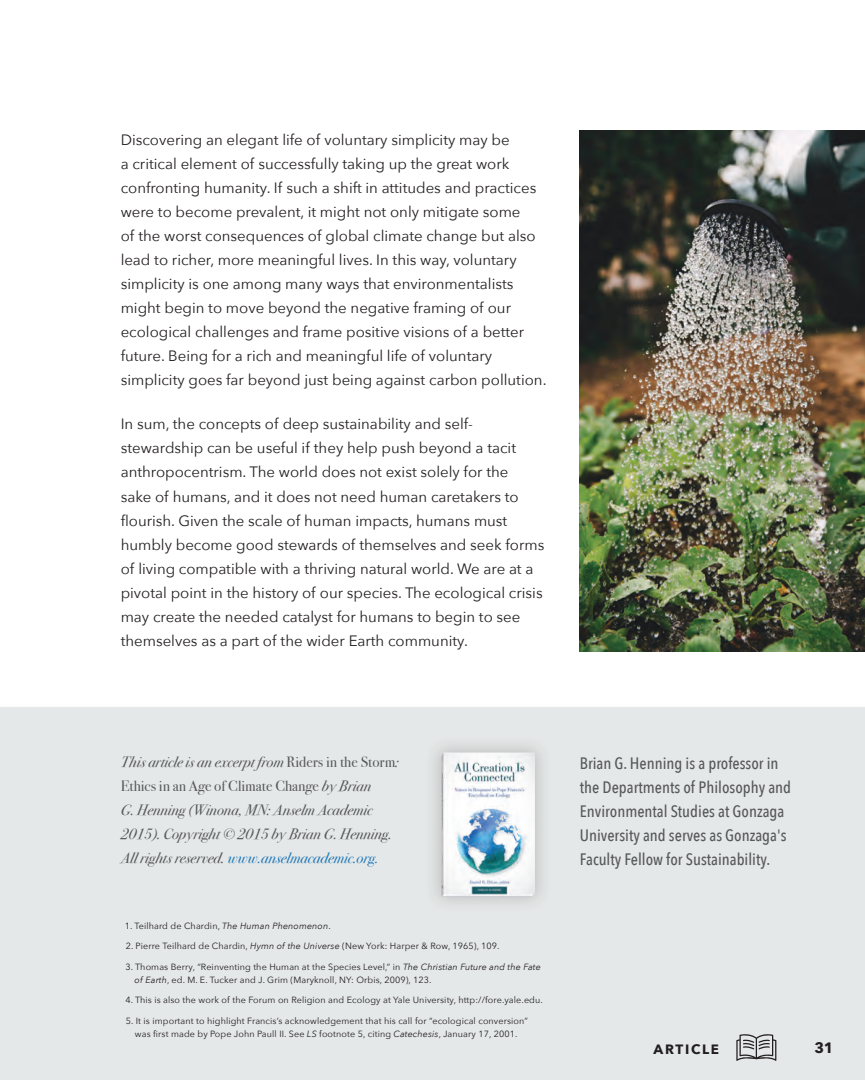
<style>
.page{position:relative;width:865px;height:1080px;background:#fff}
.page>*{position:absolute;margin:0;border:0;box-sizing:border-box;transform-origin:0 0}
.t1{font:500 16.5px/24px "Avenir Next Condensed";color:#57585a}
.t2{font:15px/24px "Avenir Next";color:#231f20}
.t3{font:italic 15px/24px "Bodoni Svty Two ITCTT";color:#57585a}
.t4{font:700 15px "Avenir Next";color:#231f20}
.t5{font:700 13.5px "Avenir Next";letter-spacing:.125em;color:#231f20}
.t6{font:9px/13.5px "Avenir Next";letter-spacing:.015em;color:#231f20}
.s1{font-style:normal}
.s2{color:#247ab8}
.s3{font-style:italic}
</style>
<div class="page">
<div style="left:0;top:707px;width:864px;height:372px;background:#e5e8e8"></div>
<img style="left:579px;top:130px;width:285px;height:522px">
<img style="left:426px;top:737px;width:124px;height:174px">
<img style="left:441px;top:752px;width:94px;height:144px">
<svg style="left:736px;top:1032px;width:40px;height:28px"></svg>
<p class="t2" style="left:121px;top:127px;width:427px">Discovering an elegant life of voluntary simplicity may be<br>a critical element of successfully taking up the great work confronting humanity. If such a shift in attitudes and practices were to become prevalent, it might not only mitigate some<br>of the worst consequences of global climate change but also lead to richer, more meaningful lives. In this way, voluntary simplicity is one among many ways that environmentalists might begin to move beyond the negative framing of our ecological challenges and frame positive visions of a better future. Being for a rich and meaningful life of voluntary simplicity goes far beyond just being against carbon pollution.</p>
<p class="t2" style="left:121px;top:411px;width:425px">In sum, the concepts of deep sustainability and self&shy;stewardship can be useful if they help push beyond a tacit anthropocentrism. The world does not exist solely for the<br>sake of humans, and it does not need human caretakers to flourish. Given the scale of human impacts, humans must humbly become good stewards of themselves and seek forms of living compatible with a thriving natural world. We are at a pivotal point in the history of our species. The ecological crisis may create the needed catalyst for humans to begin to see themselves as a part of the wider Earth community.</p>
<p class="t3" style="left:121px;top:748px;width:279px">This article is an excerpt from <span class="s1">Riders in the Storm</span>:<br><span class="s1">Ethics in an Age of Climate Change</span> by Brian<br>G. Henning (Winona, MN: Anselm Academic 2015). Copyright © 2015 by Brian G. Henning.<br>All rights reserved. <span class="s2">www.anselmacademic.org.</span></p>
<p class="t1" style="left:579px;top:751px;width:213px">Brian G. Henning is a professor in the Departments of Philosophy and Environmental Studies at Gonzaga University and serves as Gonzaga's Faculty Fellow for Sustainability.</p>
<p class="t6" style="left:125px;top:918px;width:207px">1. Teilhard de Chardin, <span class="s3">The Human Phenomenon</span>.</p>
<p class="t6" style="left:126px;top:939px;width:375px">2. Pierre Teilhard de Chardin, <span class="s3">Hymn of the Universe</span> (New York: Harper &amp; Row, 1965), 109.</p>
<p class="t6" style="left:135px;top:959px;width:407px;text-indent:-9px">3. Thomas Berry, “Reinventing the Human at the Species Level,” in <span class="s3">The Christian Future and the Fate of Earth</span>, ed. M. E. Tucker and J. Grim (Maryknoll, NY: Orbis, 2009), 123.</p>
<p class="t6" style="left:125px;top:993px;width:419px">4. This is also the work of the Forum on Religion and Ecology at Yale University, http://fore.yale.edu.</p>
<p class="t6" style="left:126px;top:1013px;width:403px;text-align:center">5. It is important to highlight Francis’s acknowledgement that his call for “ecological conversion” was first made by Pope John Paull II. See <span class="s3">LS</span> footnote 5, citing <span class="s3">Catechesis</span>, January 17, 2001.</p>
<p class="t5" style="left:653px;top:1037px;width:67px">ARTICLE</p>
<p class="t4" style="left:814px;top:1034px;width:21px">31</p>
</div>
